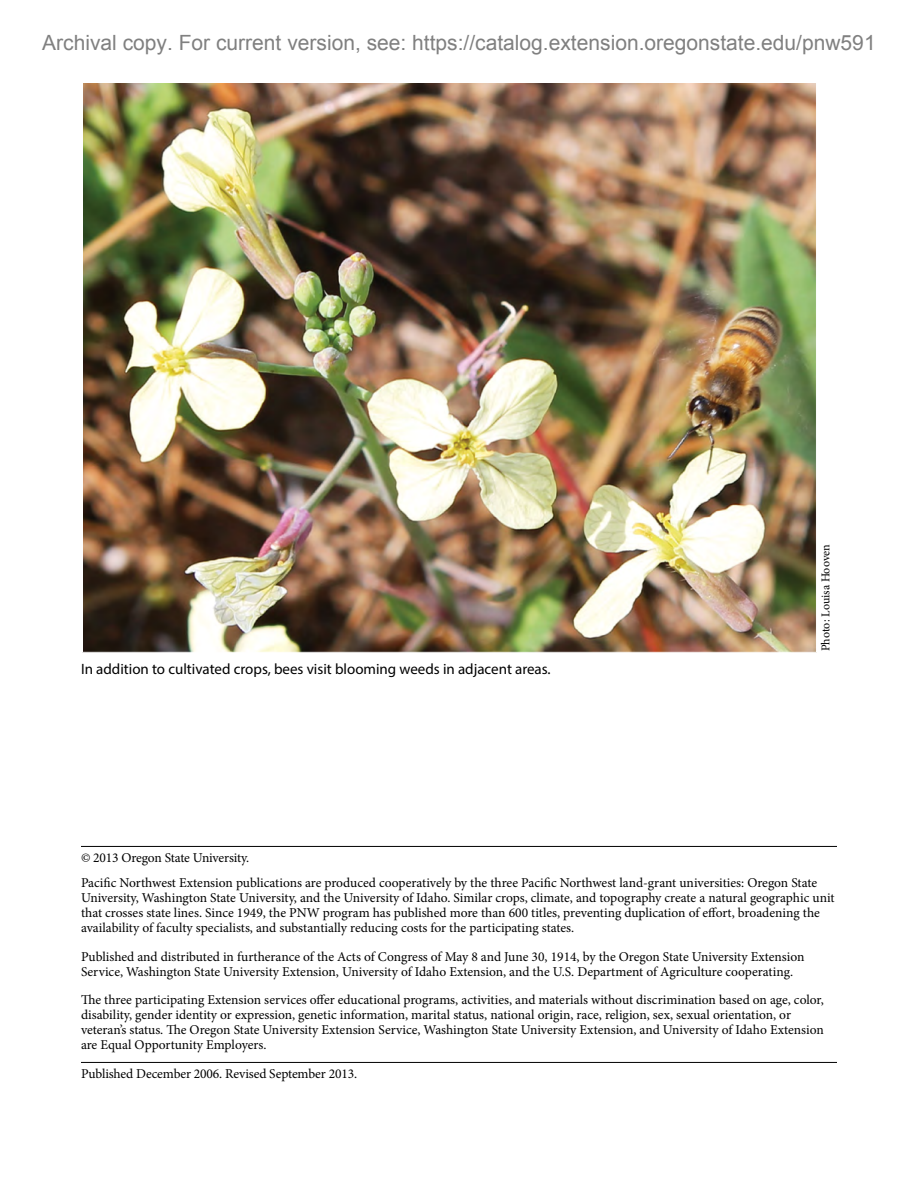
<style>
.page{position:relative;width:918px;height:1188px;background:#fff}
.page>*{position:absolute;margin:0;border:0;box-sizing:border-box;transform-origin:0 0}
.t1{font:21px "Arial";color:#808080}
.t2{font:15px "Myriad Pro";color:#000}
.t3{font:13.5px/15px "Minion Pro";letter-spacing:-.005em;color:#000}
.t4{font:12px "Minion Pro";letter-spacing:-.005em;color:#000}
</style>
<div class="page">
<img style="left:84px;top:84px;width:731px;height:567px">
<hr style="left:81px;top:846px;width:756px;height:1px;background:#000">
<hr style="left:81px;top:1062px;width:756px;height:1px;background:#000">
<h1 class="t1" style="left:42px;top:29px;width:835px">Archival copy. For current version, see: https://catalog.extension.oregonstate.edu/pnw591</h1>
<p class="t2" style="left:81px;top:660px;width:471px">In addition to cultivated crops, bees visit blooming weeds in adjacent areas.</p>
<p class="t4" style="left:818px;top:651px;width:108px;rotate:-90deg">Photo: Louisa Hooven</p>
<p class="t3" style="left:81px;top:845px;width:738px;line-height:25.5px">© 2013 Oregon State University.<br>Pacific Northwest Extension publications are produced cooperatively by the three Pacific Northwest land-grant universities: Oregon State</p>
<p class="t3" style="left:81px;top:891px;width:755px">University, Washington State University, and the University of Idaho. Similar crops, climate, and topography create a natural geographic unit that crosses state lines. Since 1949, the PNW program has published more than 600 titles, preventing duplication of effort, broadening the availability of faculty specialists, and substantially reducing costs for the participating states.</p>
<p class="t3" style="left:81px;top:949px;width:725px">Published and distributed in furtherance of the Acts of Congress of May 8 and June 30, 1914, by the Oregon State University Extension<br>Service, Washington State University Extension, University of Idaho Extension, and the U.S. Department of Agriculture cooperating.</p>
<p class="t3" style="left:81px;top:993px;width:744px">The three participating Extension services offer educational programs, activities, and materials without discrimination based on age, color, disability, gender identity or expression, genetic information, marital status, national origin, race, religion, sex, sexual orientation, or veteran’s status. The Oregon State University Extension Service, Washington State University Extension, and University of Idaho Extension are Equal Opportunity Employers.</p>
<p class="t3" style="left:81px;top:1066px;width:278px">Published December 2006. Revised September 2013.</p>
</div>
